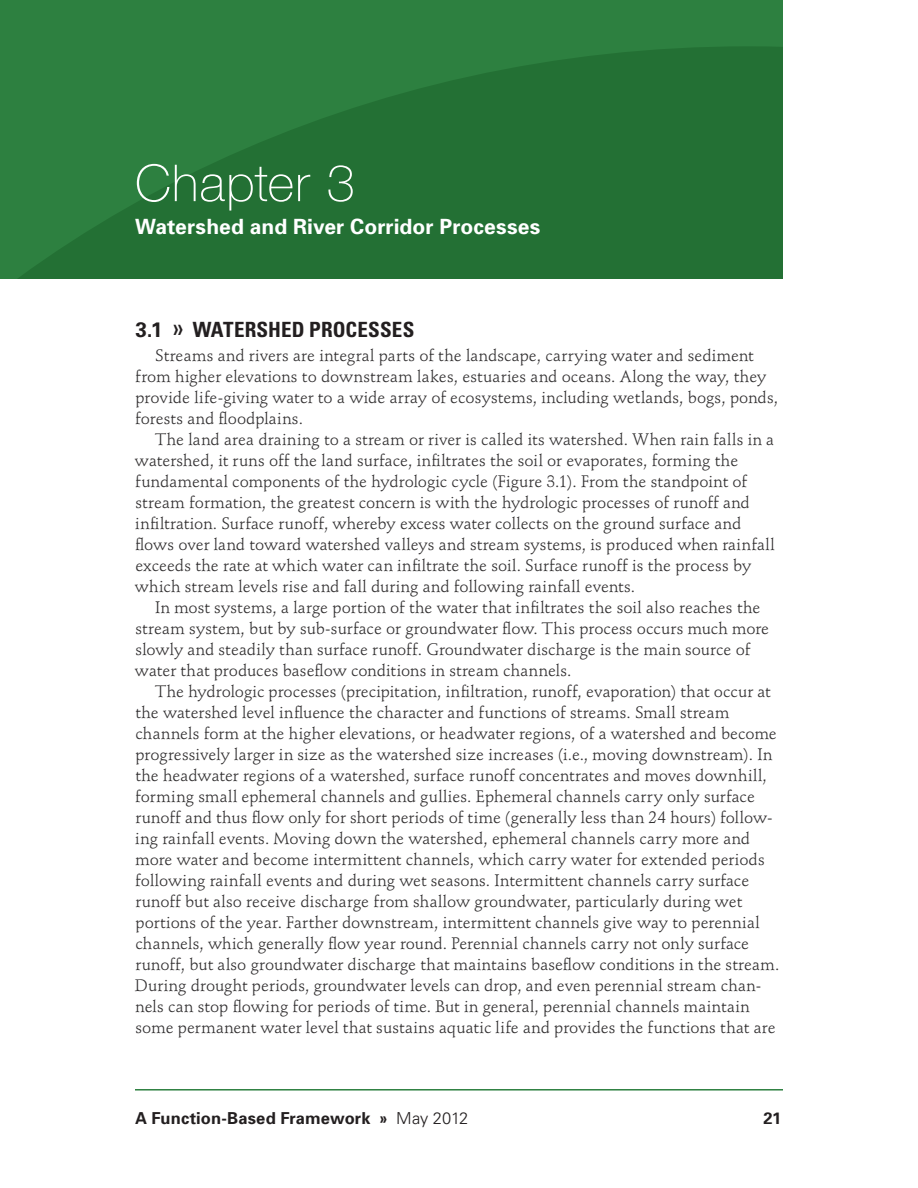
<style>
.page{position:relative;width:918px;height:1188px;background:#fff}
.page>*{position:absolute;margin:0;border:0;box-sizing:border-box;transform-origin:0 0}
.t1{font:100 51px "Helvetica Neue";letter-spacing:.02em;color:#fff}
.t2{font:700 21px "Univers";letter-spacing:.005em;color:#fff}
.Section_title{font:700 condensed 21px "Univers";letter-spacing:.005em;color:#231f20}
.body{font:16.5px/21px "Stempel Schneidler";letter-spacing:.005em;color:#312f30}
.t3{font:700 16.5px "Univers";letter-spacing:.005em;color:#231f20}
.s1{font-stretch:normal}
.s2{font-weight:400;font-size:26.25px}
.s3{font-stretch:condensed}
.s4{font-weight:300}
</style>
<div class="page">
<svg style="left:0;top:0;width:783px;height:279px;background:#277739"></svg>
<hr style="left:135px;top:1089px;width:648px;height:2px;background:#2d8040">
<p class="t1" style="left:135px;top:155px;width:222px">Chapter 3</p>
<p class="t2" style="left:135px;top:213px;width:407px">Watershed and River Corridor Processes</p>
<p class="Section_title" style="left:135px;top:317px;width:280px"><span class="s1">3.1</span> <span class="s2">»</span> WATERSHED PROCESSES</p>
<p class="body" style="left:135px;top:345px;width:644px;text-indent:20px">Streams and rivers are integral parts of the landscape, carrying water and sediment from higher elevations to downstream lakes, estuaries and oceans. Along the way, they provide life-giving water to a wide array of ecosystems, including wetlands, bogs, ponds, forests and floodplains.</p>
<p class="body" style="left:135px;top:429px;width:641px;text-indent:20px">The land area draining to a stream or river is called its watershed. When rain falls in a watershed, it runs off the land surface, infiltrates the soil or evaporates, forming the fundamental components of the hydrologic cycle (Figure 3.1). From the standpoint of stream formation, the greatest concern is with the hydrologic processes of runoff and infiltration. Surface runoff, whereby excess water collects on the ground surface and flows over land toward watershed valleys and stream systems, is produced when rainfall exceeds the rate at which water can infiltrate the soil. Surface runoff is the process by which stream levels rise and fall during and following rainfall events.</p>
<p class="body" style="left:135px;top:597px;width:636px;text-indent:20px">In most systems, a large portion of the water that infiltrates the soil also reaches the stream system, but by sub-surface or groundwater flow. This process occurs much more slowly and steadily than surface runoff. Groundwater discharge is the main source of water that produces baseflow conditions in stream channels.</p>
<p class="body" style="left:135px;top:681px;width:646px;text-indent:20px">The hydrologic processes (precipitation, infiltration, runoff, evaporation) that occur at the watershed level influence the character and functions of streams. Small stream channels form at the higher elevations, or headwater regions, of a watershed and become progressively larger in size as the watershed size increases (i.e., moving downstream). In the headwater regions of a watershed, surface runoff concentrates and moves downhill, forming small ephemeral channels and gullies. Ephemeral channels carry only surface runoff and thus flow only for short periods of time (generally less than 24 hours) follow&shy;ing rainfall events. Moving down the watershed, ephemeral channels carry more and more water and become intermittent channels, which carry water for extended periods following rainfall events and during wet seasons. Intermittent channels carry surface runoff but also receive discharge from shallow groundwater, particularly during wet portions of the year. Farther downstream, intermittent channels give way to perennial channels, which generally flow year round. Perennial channels carry not only surface runoff, but also groundwater discharge that maintains baseflow conditions in the stream.<br>During drought periods, groundwater levels can drop, and even perennial stream chan&shy;nels can stop flowing for periods of time. But in general, perennial channels maintain some permanent water level that sustains aquatic life and provides the functions that are</p>
<p class="t3" style="left:135px;top:1108px;width:335px">A Function-Based Framework <span class="s3">»</span> <span class="s4">May 2012</span></p>
<p class="t3" style="left:764px;top:1108px;width:19px">21</p>
</div>
